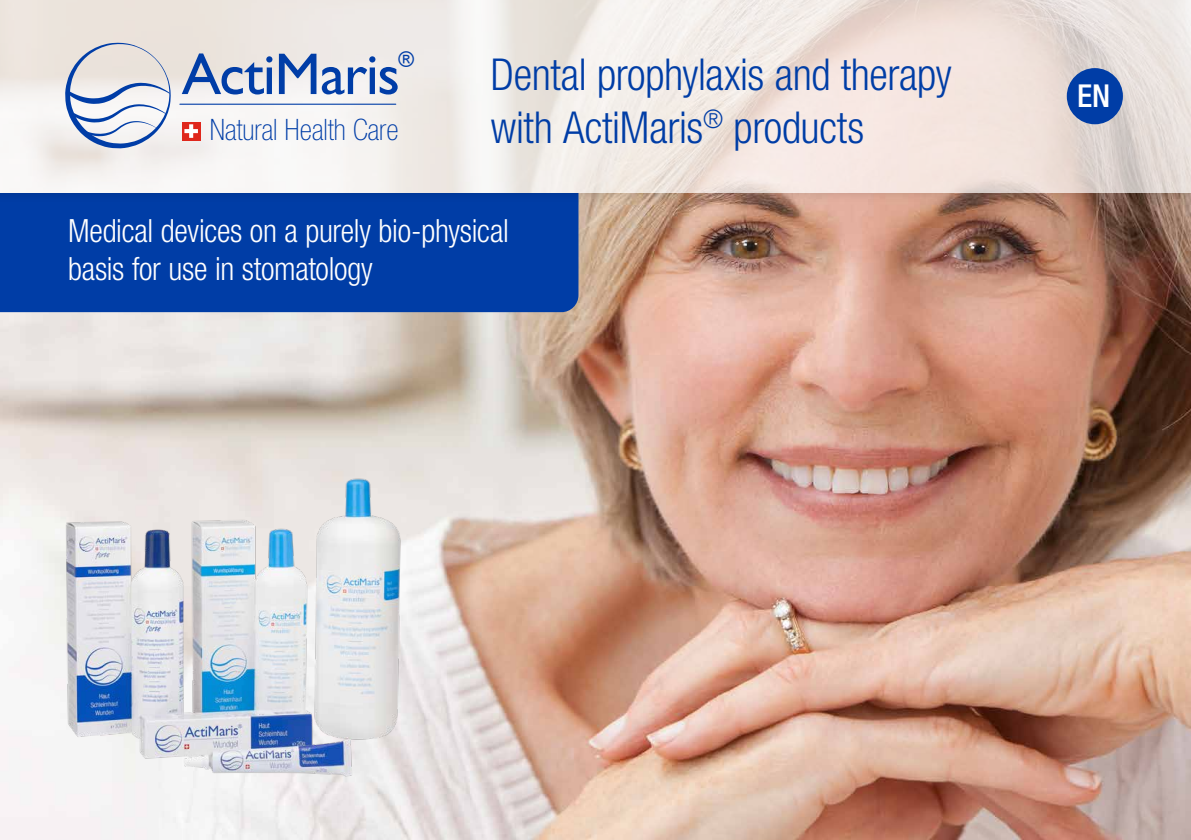
<style>
.page{position:relative;width:1191px;height:840px;background:#fff}
.page>*{position:absolute;margin:0;border:0;box-sizing:border-box;transform-origin:0 0}
.t1{font:59px "Gill Sans";letter-spacing:-.02em;color:#003da7}
.t2{font:300 condensed 44px/52.8px "Helvetica Neue LT Pro";letter-spacing:-.01em;color:#003da6}
.t3{font:300 condensed 32px/38.4px "Helvetica Neue LT Pro";letter-spacing:-.01em;color:#fff}
.t4{font:500 condensed 31.6px "Helvetica Neue LT Pro";color:#fff}
.t5{font:100 condensed 29.6px "Helvetica Neue LT Std";color:#003da7}
.t6{font:21px "Gill Sans";color:#003da7}
</style>
<div class="page">
<img style="left:0;top:203px;width:1191px;height:636px">
<div style="left:0;top:203px;width:578px;height:109px;background:#003da6"></div>
<div style="left:0;top:0;width:1191px;height:203px;background:#000;opacity:.2"></div>
<svg style="left:0;top:0;width:1191px;height:193px;fill:#f2e8e3"></svg>
<div style="left:182px;top:122px;width:18px;height:18px;background:#df271c"></div>
<svg style="left:184px;top:124px;width:14px;height:14px"></svg>
<svg style="left:65px;top:43px;width:107px;height:105px"></svg>
<hr style="left:180px;top:104px;width:216px;height:1px;background:#003da7">
<div style="left:1066px;top:68px;width:57px;height:56px;background:#003da6;border-radius:50%"></div>
<img style="left:54px;top:462px;width:362px;height:328px">
<h1 class="t1" style="left:182px;top:39px;width:220px">ActiMaris</h1>
<p class="t6" style="left:398px;top:47px;width:17px">®</p>
<p class="t5" style="left:210px;top:113px;width:190px">Natural Health Care</p>
<h2 class="t2" style="left:491px;top:47px;width:462px">Dental prophylaxis and therapy with ActiMaris<sup>®</sup> products</h2>
<p class="t3" style="left:68px;top:211px;width:442px">Medical devices on a purely bio-physical basis for use in stomatology</p>
<p class="t4" style="left:1077px;top:77px;width:35px">EN</p>
</div>
